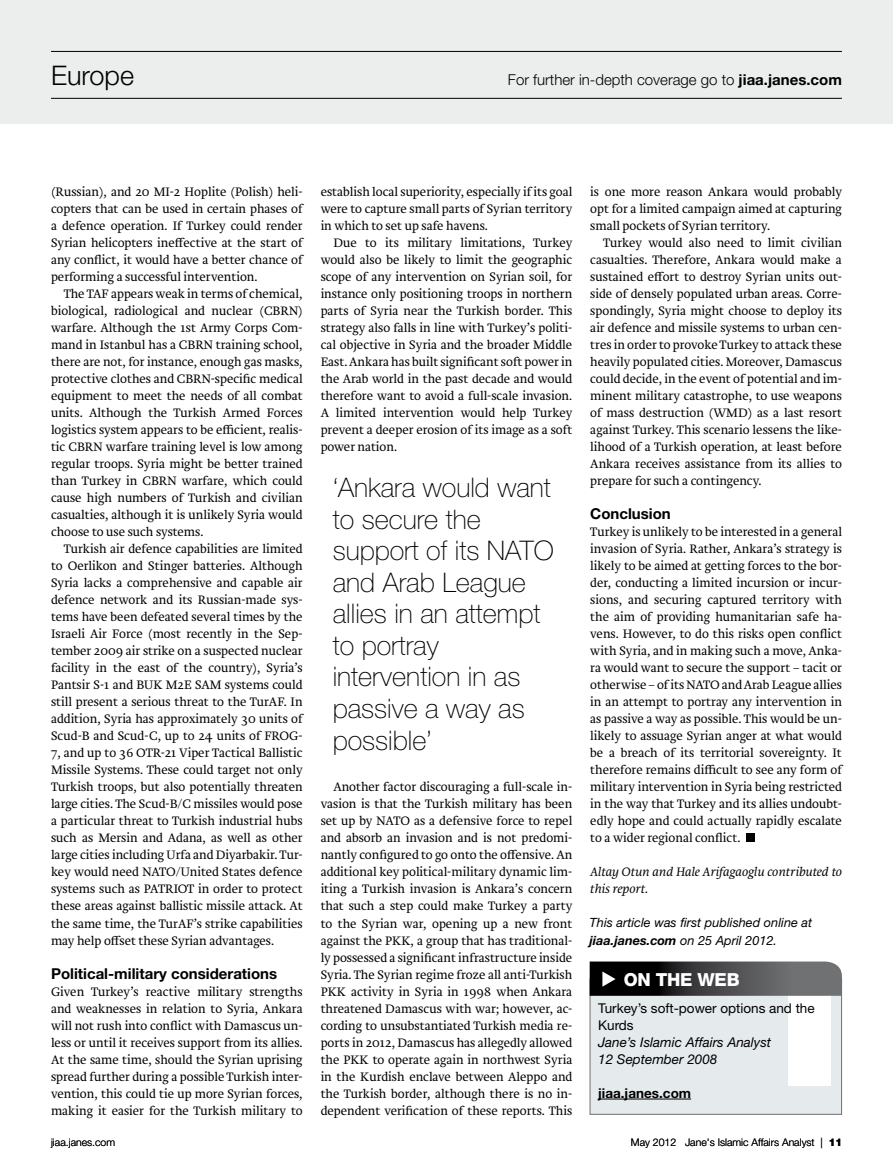
<style>
.page{position:relative;width:893px;height:1170px;background:#fff}
.page>*{position:absolute;margin:0;border:0;box-sizing:border-box;transform-origin:0 0}
.t1{font:100 27px/31.5px "Helvetica Neue LT Pro";color:#000}
.t2{font:300 27px "Helvetica Neue LT Pro";color:#000}
.t3{font:800 18px "Helvetica Neue LT Pro";letter-spacing:-.01em;color:#fff}
.t4{font:300 15px "Helvetica Neue LT Pro";color:#000}
.t5{font:700 15px "Helvetica Neue LT Pro";color:#000}
.t6{font:italic 13.5px/17px "Helvetica Neue LT Pro";color:#000}
.t7{font:13.5px/17px "Helvetica Neue LT Pro";color:#000}
.t8{font:700 13.5px "Helvetica Neue LT Pro";color:#000}
.t9{font:300 12.75px/17px "Brioni Std";color:#000;text-align:justify}
.t10{font:italic 12.75px/17px "Helvetica Neue LT Pro";color:#000}
.t11{font:italic 300 12.75px/17px "Brioni Std";color:#000}
.t12{font:300 10.5px "Helvetica Neue LT Pro";color:#000}
.s1{font-weight:700}
.s2{font-weight:800}
</style>
<div class="page">
<div style="left:0;top:0;width:893px;height:123px;background:#eceded"></div>
<hr style="left:51px;top:51px;width:791px;height:1px;background:#000">
<hr style="left:51px;top:98px;width:791px;height:1px;background:#000">
<div style="left:590px;top:978px;width:252px;height:136px;background:#e5eaec"></div>
<div style="left:788px;top:995px;width:42px;height:90px;background:#fff"></div>
<div style="left:590px;top:978px;width:252px;height:136px;border:1px solid #707172"></div>
<hr style="left:598px;top:1098px;width:93px;height:1px;background:#000">
<svg style="left:590px;top:961px;width:252px;height:34px;background:#424244"></svg>
<div style="left:746px;top:833px;width:9px;height:9px;background:#000"></div>
<h1 class="t2" style="left:51px;top:58px;width:85px">Europe</h1>
<p class="t4" style="left:508px;top:70px;width:335px">For further in-depth coverage go to <span class="s1">jiaa.janes.com</span></p>
<p class="t9" style="left:51px;top:183px;width:253px">(Russian), and 20 MI-2 Hoplite (Polish) heli&shy;copters that can be used in certain phases of a defence operation. If Turkey could render Syrian helicopters ineffective at the start of any conflict, it would have a better chance of performing a successful intervention.</p>
<p class="t9" style="left:51px;top:285px;width:253px;text-indent:13px">The TAF appears weak in terms of chemical, biological, radiological and nuclear (CBRN) warfare. Although the 1st Army Corps Com&shy;mand in Istanbul has a CBRN training school, there are not, for instance, enough gas masks, protective clothes and CBRN-specific medical equipment to meet the needs of all combat units. Although the Turkish Armed Forces logistics system appears to be efficient, realis&shy;tic CBRN warfare training level is low among regular troops. Syria might be better trained than Turkey in CBRN warfare, which could cause high numbers of Turkish and civilian casualties, although it is unlikely Syria would choose to use such systems.</p>
<p class="t9" style="left:51px;top:540px;width:253px;text-indent:13px">Turkish air defence capabilities are limited to Oerlikon and Stinger batteries. Although Syria lacks a comprehensive and capable air defence network and its Russian-made sys&shy;tems have been defeated several times by the Israeli Air Force (most recently in the Sep&shy;tember 2009 air strike on a suspected nuclear facility in the east of the country), Syria’s Pantsir S-1 and BUK M2E SAM systems could still present a serious threat to the TurAF. In addition, Syria has approximately 30 units of Scud-B and Scud-C, up to 24 units of FROG-7, and up to 36 OTR-21 Viper Tactical Ballistic Missile Systems. These could target not only Turkish troops, but also potentially threaten large cities. The Scud-B/C missiles would pose a particular threat to Turkish industrial hubs such as Mersin and Adana, as well as other large cities including Urfa and Diyarbakir. Tur&shy;key would need NATO/United States defence systems such as PATRIOT in order to protect these areas against ballistic missile attack. At the same time, the TurAF’s strike capabilities may help offset these Syrian advantages.</p>
<p class="t5" style="left:51px;top:963px;width:228px">Political-military considerations</p>
<p class="t9" style="left:51px;top:983px;width:253px">Given Turkey’s reactive military strengths and weaknesses in relation to Syria, Ankara will not rush into conflict with Damascus un&shy;less or until it receives support from its allies.<br>At the same time, should the Syrian uprising spread further during a possible Turkish inter&shy;vention, this could tie up more Syrian forces, making it easier for the Turkish military to</p>
<p class="t9" style="left:321px;top:183px;width:253px">establish local superiority, especially if its goal were to capture small parts of Syrian territory in which to set up safe havens.</p>
<p class="t9" style="left:321px;top:234px;width:253px;text-indent:13px">Due to its military limitations, Turkey would also be likely to limit the geographic scope of any intervention on Syrian soil, for instance only positioning troops in northern parts of Syria near the Turkish border. This strategy also falls in line with Turkey’s politi&shy;cal objective in Syria and the broader Middle East. Ankara has built significant soft power in the Arab world in the past decade and would therefore want to avoid a full-scale invasion.<br>A limited intervention would help Turkey prevent a deeper erosion of its image as a soft power nation.</p>
<h1 class="t1" style="left:333px;top:471px;width:223px">‘Ankara would want to secure the support of its NATO and Arab League allies in an attempt to portray intervention in as passive a way as possible’</h1>
<p class="t9" style="left:321px;top:779px;width:253px;text-indent:13px">Another factor discouraging a full-scale in&shy;vasion is that the Turkish military has been set up by NATO as a defensive force to repel and absorb an invasion and is not predomi&shy;nantly configured to go onto the offensive. An additional key political-military dynamic lim&shy;iting a Turkish invasion is Ankara’s concern that such a step could make Turkey a party to the Syrian war, opening up a new front against the PKK, a group that has traditional&shy;ly possessed a significant infrastructure inside Syria. The Syrian regime froze all anti-Turkish PKK activity in Syria in 1998 when Ankara threatened Damascus with war; however, ac&shy;cording to unsubstantiated Turkish media re&shy;ports in 2012, Damascus has allegedly allowed the PKK to operate again in northwest Syria in the Kurdish enclave between Aleppo and the Turkish border, although there is no in&shy;dependent verification of these reports. This</p>
<p class="t9" style="left:590px;top:183px;width:253px">is one more reason Ankara would probably opt for a limited campaign aimed at capturing small pockets of Syrian territory.</p>
<p class="t9" style="left:590px;top:234px;width:253px;text-indent:13px">Turkey would also need to limit civilian casualties. Therefore, Ankara would make a sustained effort to destroy Syrian units out&shy;side of densely populated urban areas. Corre&shy;spondingly, Syria might choose to deploy its air defence and missile systems to urban cen&shy;tres in order to provoke Turkey to attack these heavily populated cities. Moreover, Damascus could decide, in the event of potential and im&shy;minent military catastrophe, to use weapons of mass destruction (WMD) as a last resort against Turkey. This scenario lessens the like&shy;lihood of a Turkish operation, at least before Ankara receives assistance from its allies to prepare for such a contingency.</p>
<p class="t5" style="left:590px;top:504px;width:82px">Conclusion</p>
<p class="t9" style="left:590px;top:523px;width:253px">Turkey is unlikely to be interested in a general invasion of Syria. Rather, Ankara’s strategy is likely to be aimed at getting forces to the bor&shy;der, conducting a limited incursion or incur&shy;sions, and securing captured territory with the aim of providing humanitarian safe ha&shy;vens. However, to do this risks open conflict with Syria, and in making such a move, Anka&shy;ra would want to secure the support – tacit or otherwise – of its NATO and Arab League allies in an attempt to portray any intervention in as passive a way as possible. This would be un&shy;likely to assuage Syrian anger at what would be a breach of its territorial sovereignty. It therefore remains difficult to see any form of military intervention in Syria being restricted in the way that Turkey and its allies undoubt&shy;edly hope and could actually rapidly escalate to a wider regional conflict.</p>
<p class="t11" style="left:590px;top:864px;width:253px">Altay Otun and Hale Arifagaoglu contributed to this report.</p>
<p class="t10" style="left:590px;top:914px;width:224px">This article was first published online at <span class="s1">jiaa.janes.com</span> on 25 April 2012.</p>
<h2 class="t3" style="left:624px;top:968px;width:117px">ON THE WEB</h2>
<p class="t7" style="left:598px;top:998px;width:218px">Turkey’s soft-power options and the<br>Kurds</p>
<p class="t6" style="left:598px;top:1032px;width:175px">Jane’s Islamic Affairs Analyst<br>12 September 2008</p>
<p class="t8" style="left:598px;top:1084px;width:94px">jiaa.janes.com</p>
<p class="t12" style="left:51px;top:1135px;width:66px">jiaa.janes.com</p>
<p class="t12" style="left:631px;top:1135px;width:213px">May 2012 Jane's Islamic Affairs Analyst | <span class="s2">11</span></p>
</div>
